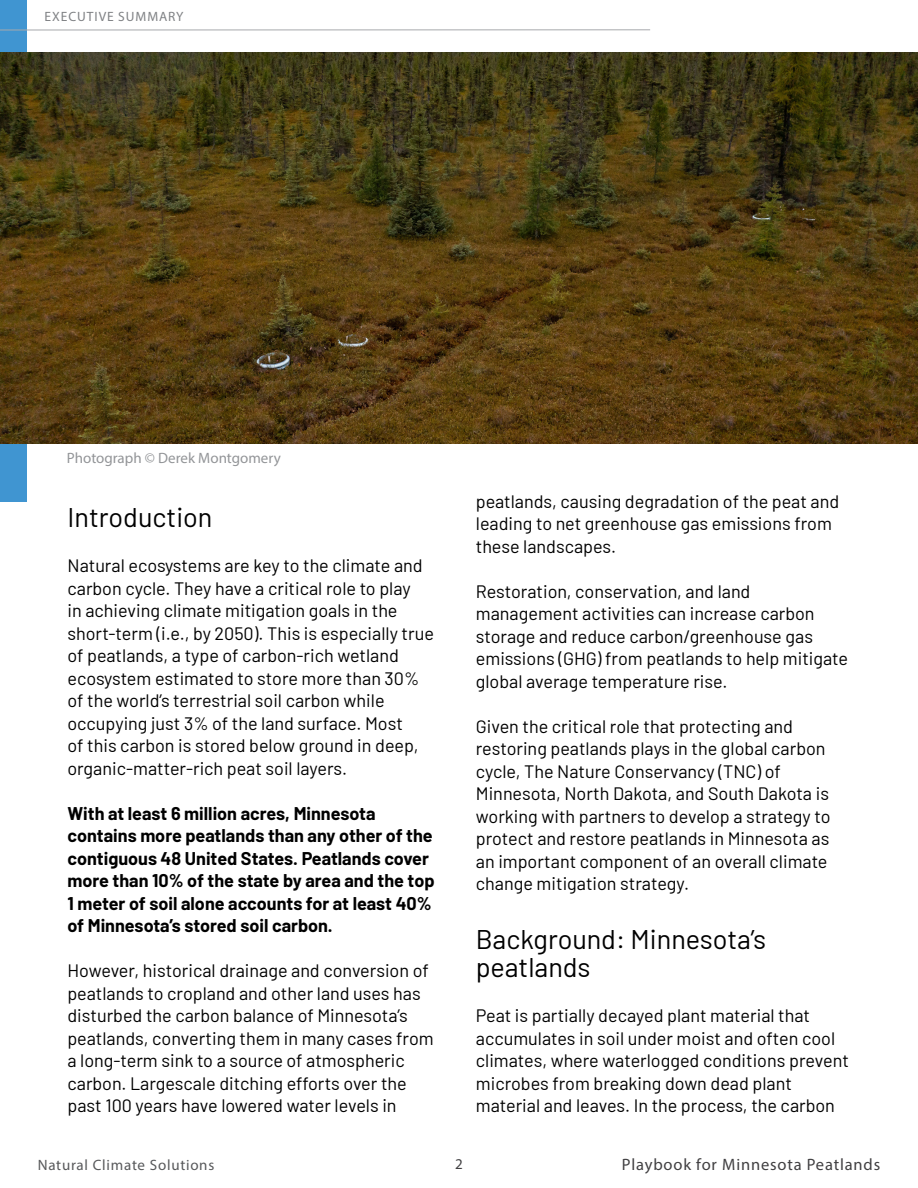
<style>
.page{position:relative;width:918px;height:1188px;background:#fff}
.page>*{position:absolute;margin:0;border:0;box-sizing:border-box;transform-origin:0 0}
.t1{font:27px/28.5px "Barlow";color:#000}
.t2{font:18px/22.5px "Barlow";color:#000}
.t3{font:700 18px/22.5px "Barlow";color:#000}
.t4{font:16.5px "Myriad Pro";letter-spacing:.05em;color:#414042}
.t5{font:15px "Myriad Pro";color:#939598}
.t6{font:15px "Myriad Pro";letter-spacing:.05em;color:#58595b}
.t7{font:15px "Myriad Pro";color:#414042}
.t8{font:13.5px "Myriad Pro";letter-spacing:.07em;color:#808285}
</style>
<div class="page">
<div style="left:0;top:0;width:27px;height:501px;background:#4095d1"></div>
<hr style="left:0;top:29px;width:650px;height:1px;background:#a7a9ac">
<img style="left:0;top:53px;width:918px;height:391px">
<p class="t8" style="left:45px;top:8px;width:141px">EXECUTIVE SUMMARY</p>
<p class="t5" style="left:67px;top:448px;width:215px">Photograph © Derek Montgomery</p>
<h1 class="t1" style="left:68px;top:501px;width:147px">Introduction</h1>
<p class="t2" style="left:68px;top:553px;width:368px">Natural ecosystems are key to the climate and carbon cycle. They have a critical role to play<br>in achieving climate mitigation goals in the short-term (i.e., by 2050). This is especially true of peatlands, a type of carbon-rich wetland ecosystem estimated to store more than 30% of the world’s terrestrial soil carbon while occupying just 3% of the land surface. Most<br>of this carbon is stored below ground in deep, organic-matter-rich peat soil layers.</p>
<p class="t3" style="left:68px;top:801px;width:369px">With at least 6 million acres, Minnesota contains more peatlands than any other of the contiguous 48 United States. Peatlands cover more than 10% of the state by area and the top 1 meter of soil alone accounts for at least 40% of Minnesota’s stored soil carbon.</p>
<p class="t2" style="left:68px;top:958px;width:368px">However, historical drainage and conversion of peatlands to cropland and other land uses has disturbed the carbon balance of Minnesota’s peatlands, converting them in many cases from a long-term sink to a source of atmospheric carbon. Largescale ditching efforts over the past 100 years have lowered water levels in</p>
<p class="t2" style="left:476px;top:489px;width:365px">peatlands, causing degradation of the peat and leading to net greenhouse gas emissions from these landscapes.</p>
<p class="t2" style="left:476px;top:579px;width:374px">Restoration, conservation, and land management activities can increase carbon storage and reduce carbon/greenhouse gas emissions (GHG) from peatlands to help mitigate global average temperature rise.</p>
<p class="t2" style="left:476px;top:714px;width:356px">Given the critical role that protecting and restoring peatlands plays in the global carbon cycle, The Nature Conservancy (TNC) of Minnesota, North Dakota, and South Dakota is working with partners to develop a strategy to protect and restore peatlands in Minnesota as an important component of an overall climate change mitigation strategy.</p>
<h1 class="t1" style="left:476px;top:923px;width:292px">Background: Minnesota’s peatlands</h1>
<p class="t2" style="left:476px;top:1003px;width:375px">Peat is partially decayed plant material that accumulates in soil under moist and often cool climates, where waterlogged conditions prevent microbes from breaking down dead plant material and leaves. In the process, the carbon</p>
<p class="t6" style="left:38px;top:1156px;width:178px">Natural Climate Solutions</p>
<p class="t7" style="left:455px;top:1155px;width:9px">2</p>
<p class="t4" style="left:622px;top:1155px;width:260px">Playbook for Minnesota Peatlands</p>
</div>
